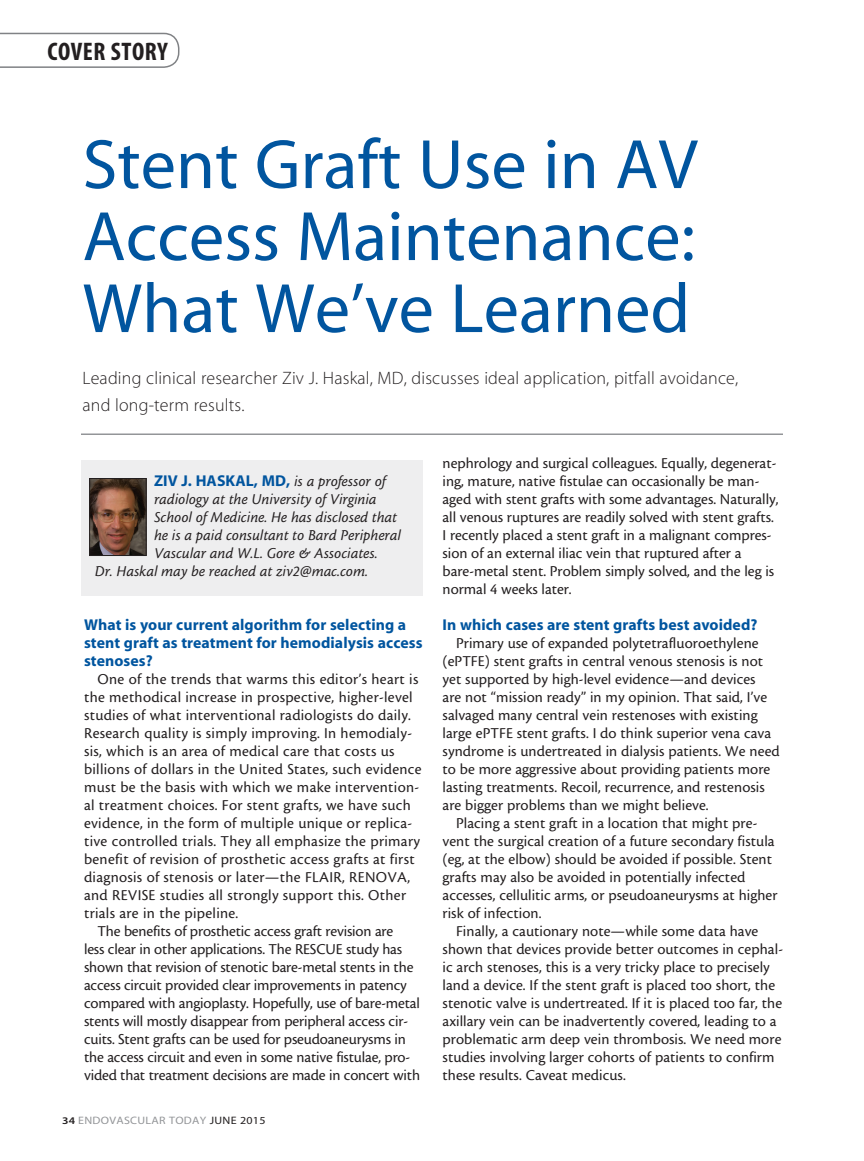
<style>
.page{position:relative;width:864px;height:1161px;background:#fff}
.page>*{position:absolute;margin:0;border:0;box-sizing:border-box;transform-origin:0 0}
.headline{font:70.5px/72px "Myriad MM 400 600";color:#01559f;text-align:justify}
.t1{font:25.5px "Myriad MM 700 300";letter-spacing:.02em;color:#231f20}
.deck{font:18px/27px "Myriad MM 215 600";letter-spacing:.01em;color:#231f20}
.body{font:15.75px/18px "Cronos MM 408 10";letter-spacing:.005em;color:#231f20}
.body-2{font:15.75px "Cronos MM It 408 10";letter-spacing:.005em;color:#231f20}
.subhead_question{font:15.75px/18px "Myriad MM 700 600";letter-spacing:.005em;color:#01559f}
.body-3{font:15.75px "Myriad MM 700 600";letter-spacing:.005em;color:#01559f}
.t2{font:10.8px "Myriad MM 400 600";letter-spacing:.025em;color:#939598;scale:1.11 1}
.s1{font-family:"Cronos MM It 408 10";color:#231f20}
.s2{font-family:"Myriad MM 565 600";font-size:10.2px;color:#231f20}
.s3{color:#231f20}
</style>
<div class="page">
<svg style="left:0;top:33px;width:179px;height:35px"></svg>
<div style="left:81px;top:460px;width:342px;height:136px;background:#eeeeef"></div>
<hr style="left:81px;top:434px;width:702px;height:1px;background:#939598">
<img style="left:91px;top:480px;width:54px;height:74px">
<div style="left:89px;top:478px;width:58px;height:78px;border:1px solid #231f20"></div>
<h2 class="t1" style="left:48px;top:39px;width:122px">COVER STORY</h2>
<p class="headline" style="left:83px;top:132px;width:617px">Stent Graft Use in AV Access Maintenance:<br>What We’ve Learned</p>
<p class="deck" style="left:82px;top:366px;width:657px">Leading clinical researcher Ziv J. Haskal, MD, discusses ideal application, pitfall avoidance, and long-term results.</p>
<p class="body-3" style="left:154px;top:473px;width:233px">ZIV J. HASKAL, MD, <span class="s1">is a professor of</span></p>
<p class="body-2" style="left:154px;top:491px;width:224px">radiology at the University of Virginia</p>
<p class="body-2" style="left:154px;top:509px;width:244px">School of Medicine. He has disclosed that</p>
<p class="body-2" style="left:154px;top:527px;width:248px">he is a paid consultant to Bard Peripheral</p>
<p class="body-2" style="left:154px;top:545px;width:225px">Vascular and W.L. Gore &amp; Associates.</p>
<p class="body-2" style="left:95px;top:563px;width:274px">Dr. Haskal may be reached at ziv2@mac.com.</p>
<p class="subhead_question" style="left:84px;top:617px;width:340px">What is your current algorithm for selecting a stent graft as treatment for hemodialysis access stenoses?</p>
<p class="body" style="left:84px;top:670px;width:339px;text-indent:14px">One of the trends that warms this editor’s heart is the methodical increase in prospective, higher-level studies of what interventional radiologists do daily.<br>Research quality is simply improving. In hemodialy&shy;sis, which is an area of medical care that costs us billions of dollars in the United States, such evidence must be the basis with which we make intervention&shy;al treatment choices. For stent grafts, we have such evidence, in the form of multiple unique or replica&shy;tive controlled trials. They all emphasize the primary benefit of revision of prosthetic access grafts at first diagnosis of stenosis or later—the FLAIR, RENOVA, and REVISE studies all strongly support this. Other trials are in the pipeline.</p>
<p class="body" style="left:84px;top:922px;width:338px;text-indent:14px">The benefits of prosthetic access graft revision are<br>less clear in other applications. The RESCUE study has shown that revision of stenotic bare-metal stents in the access circuit provided clear improvements in patency compared with angioplasty. Hopefully, use of bare-metal stents will mostly disappear from peripheral access cir&shy;cuits. Stent grafts can be used for pseudoaneurysms in the access circuit and even in some native fistulae, pro&shy;vided that treatment decisions are made in concert with</p>
<p class="t2" style="left:62px;top:1115px;width:185px"><span class="s2">34</span> ENDOVASCULAR TODAY <span class="s3">JUNE 2015</span></p>
<p class="body" style="left:443px;top:454px;width:338px">nephrology and surgical colleagues. Equally, degenerat&shy;ing, mature, native fistulae can occasionally be man&shy;aged with stent grafts with some advantages. Naturally, all venous ruptures are readily solved with stent grafts.<br>I recently placed a stent graft in a malignant compres&shy;sion of an external iliac vein that ruptured after a bare-metal stent. Problem simply solved, and the leg is normal 4 weeks later.</p>
<p class="subhead_question" style="left:443px;top:617px;width:316px">In which cases are stent grafts best avoided?</p>
<p class="body" style="left:443px;top:634px;width:339px;text-indent:14px">Primary use of expanded polytetrafluoroethylene (ePTFE) stent grafts in central venous stenosis is not yet supported by high-level evidence—and devices<br>are not “mission ready” in my opinion. That said, I’ve salvaged many central vein restenoses with existing large ePTFE stent grafts. I do think superior vena cava syndrome is undertreated in dialysis patients. We need to be more aggressive about providing patients more lasting treatments. Recoil, recurrence, and restenosis are bigger problems than we might believe.</p>
<p class="body" style="left:443px;top:814px;width:337px;text-indent:14px">Placing a stent graft in a location that might pre&shy;vent the surgical creation of a future secondary fistula (eg, at the elbow) should be avoided if possible. Stent grafts may also be avoided in potentially infected accesses, cellulitic arms, or pseudoaneurysms at higher risk of infection.</p>
<p class="body" style="left:443px;top:922px;width:342px;text-indent:14px">Finally, a cautionary note—while some data have shown that devices provide better outcomes in cephal&shy;ic arch stenoses, this is a very tricky place to precisely land a device. If the stent graft is placed too short, the stenotic valve is undertreated. If it is placed too far, the axillary vein can be inadvertently covered, leading to a problematic arm deep vein thrombosis. We need more studies involving larger cohorts of patients to confirm these results. Caveat medicus.</p>
</div>
